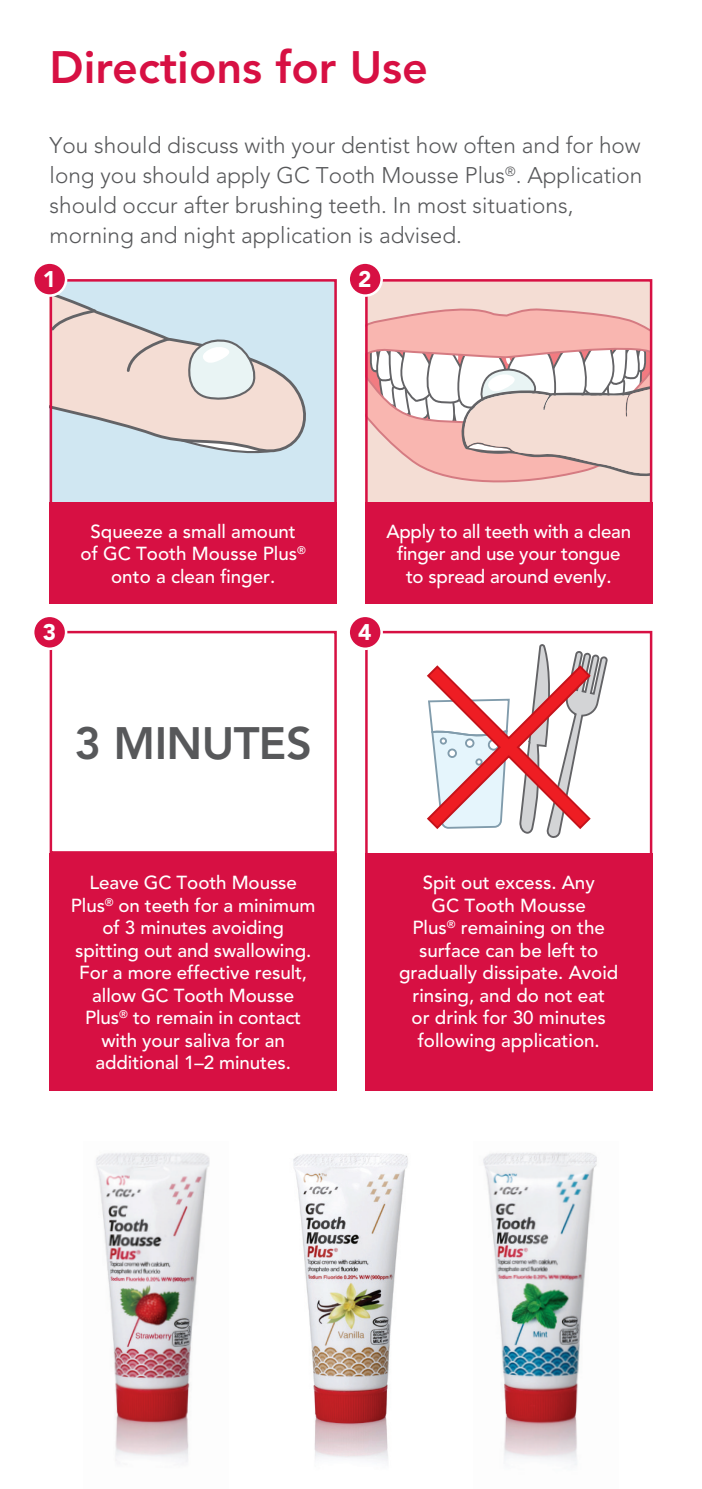
<style>
.page{position:relative;width:702px;height:1489px;background:#fff}
.page>*{position:absolute;margin:0;border:0;box-sizing:border-box;transform-origin:0 0}
.t1{font:800 45px "Avenir";color:#d71043}
.t2{font:800 45px "Avenir";letter-spacing:-.015em;color:#57585a}
.t3{font:300 22.5px/30px "Avenir";color:#57585a}
.t4{font:900 22.5px "Avenir";color:#fff}
.t5{font:500 18.75px/22.5px "Avenir";letter-spacing:-.005em;color:#fff;text-align:center}
</style>
<div class="page">
<div style="left:50px;top:279px;width:287px;height:252px;background:#d0e7f2"></div>
<svg style="left:53px;top:283px;width:253px;height:171px"></svg>
<svg style="left:125px;top:336px;width:46px;height:38px;background:#e4d0c8"></svg>
<svg style="left:53px;top:308px;width:44px;height:25px"></svg>
<svg style="left:187px;top:338px;width:70px;height:63px;background:#dae0e0"></svg>
<div style="left:50px;top:279px;width:287px;height:252px;border:2px solid #d71043"></div>
<div style="left:365px;top:279px;width:286px;height:244px;background:#f4ddd4"></div>
<svg style="left:433px;top:308px;width:140px;height:175px"></svg>
<svg style="left:368px;top:311px;width:281px;height:167px"></svg>
<div style="left:365px;top:279px;width:287px;height:252px;border:2px solid #d71043"></div>
<svg style="left:427px;top:644px;width:181px;height:194px"></svg>
<div style="left:365px;top:631px;width:287px;height:251px;border:2px solid #d71043"></div>
<div style="left:50px;top:502px;width:287px;height:102px;background:#d71043"></div>
<div style="left:50px;top:853px;width:287px;height:237px;background:#d71043"></div>
<div style="left:365px;top:502px;width:287px;height:102px;background:#d71043"></div>
<div style="left:365px;top:853px;width:287px;height:237px;background:#d71043"></div>
<div style="left:33px;top:262px;width:33px;height:33px;background:#d71043;border-radius:50%"></div>
<div style="left:32px;top:261px;width:35px;height:36px;border:2px solid #fff;border-radius:50%"></div>
<div style="left:348px;top:262px;width:33px;height:33px;background:#d71043;border-radius:50%"></div>
<div style="left:347px;top:261px;width:36px;height:36px;border:2px solid #fff;border-radius:50%"></div>
<img style="left:293px;top:1153px;width:115px;height:308px">
<img style="left:483px;top:1152px;width:114px;height:313px">
<img style="left:96px;top:1153px;width:114px;height:309px">
<div style="left:50px;top:631px;width:287px;height:222px;border:2px solid #d71043"></div>
<div style="left:33px;top:616px;width:33px;height:32px;background:#d71043;border-radius:50%"></div>
<div style="left:32px;top:614px;width:35px;height:36px;border:2px solid #fff;border-radius:50%"></div>
<div style="left:348px;top:616px;width:33px;height:32px;background:#d71043;border-radius:50%"></div>
<div style="left:347px;top:614px;width:36px;height:36px;border:2px solid #fff;border-radius:50%"></div>
<h1 class="t1" style="left:50px;top:41px;width:380px">Directions for Use</h1>
<p class="t3" style="left:50px;top:131px;width:594px">You should discuss with your dentist how often and for how long you should apply GC Tooth Mousse Plus<sup>®</sup>. Application should occur after brushing teeth. In most situations, morning and night application is advised.</p>
<p class="t4" style="left:43px;top:265px;width:15px">1</p>
<p class="t4" style="left:358px;top:265px;width:15px">2</p>
<p class="t5" style="left:81px;top:520px;width:227px">Squeeze a small amount of GC Tooth Mousse Plus<sup>® </sup>onto a clean finger.</p>
<p class="t4" style="left:43px;top:618px;width:15px">3</p>
<p class="t4" style="left:358px;top:618px;width:15px">4</p>
<p class="t5" style="left:386px;top:520px;width:246px">Apply to all teeth with a clean finger and use your tongue to spread around evenly.</p>
<h1 class="t2" style="left:75px;top:716px;width:239px">3 MINUTES</h1>
<p class="t5" style="left:71px;top:872px;width:246px">Leave GC Tooth Mousse<br>Plus<sup>®</sup> on teeth for a minimum of 3 minutes avoiding spitting out and swallowing.<br>For a more effective result, allow GC Tooth Mousse<br>Plus<sup>®</sup> to remain in contact with your saliva for an additional 1–2 minutes.</p>
<p class="t5" style="left:399px;top:872px;width:221px">Spit out excess. Any<br>GC Tooth Mousse<br>Plus<sup>®</sup> remaining on the surface can be left to gradually dissipate. Avoid rinsing, and do not eat<br>or drink for 30 minutes following application.</p>
</div>
